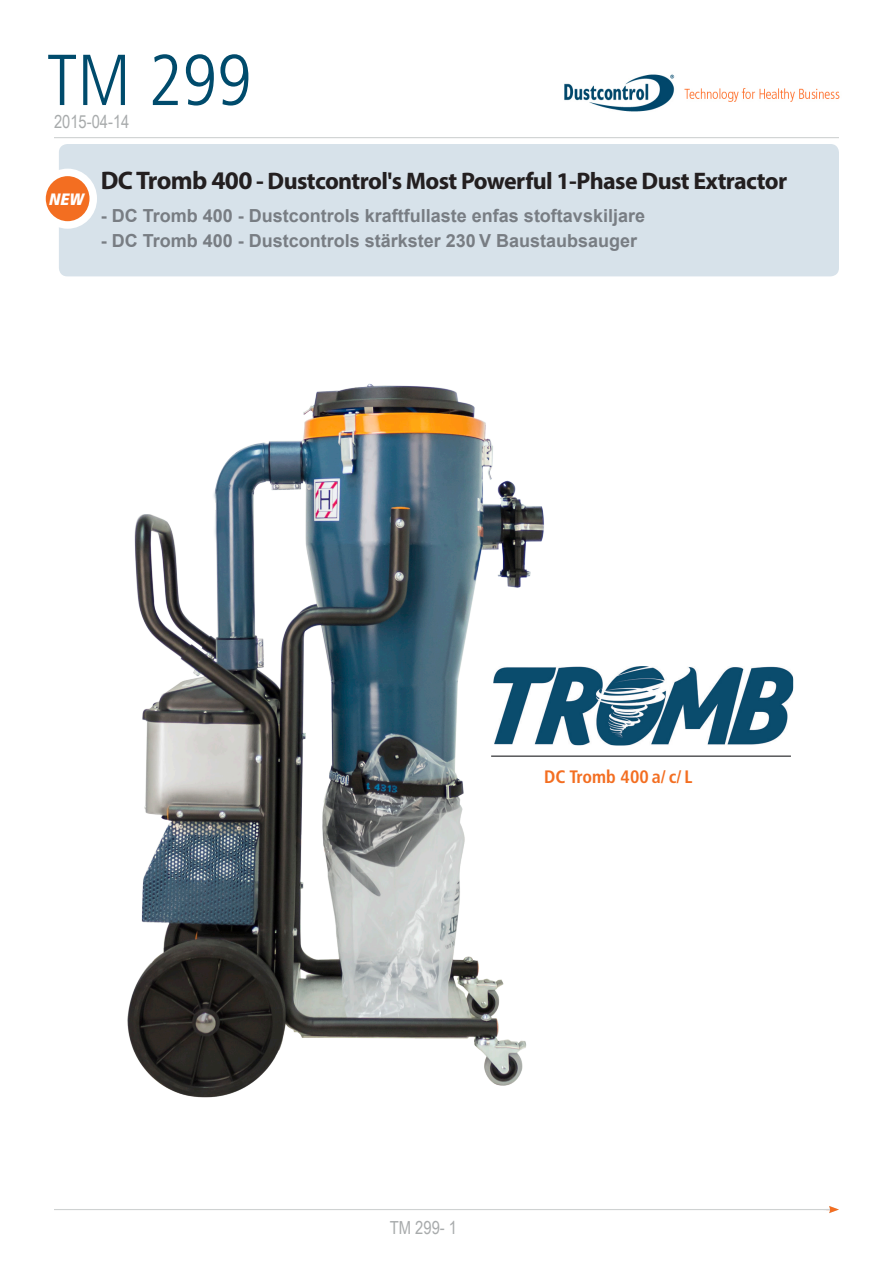
<style>
.page{position:relative;width:893px;height:1263px;background:#fff}
.page>*{position:absolute;margin:0;border:0;box-sizing:border-box;transform-origin:0 0}
.t1{font:300 condensed 72px "Frutiger LT Pro";color:#004b6c}
.Header_Rubrik_Arial{font:700 24px "Myriad Pro";letter-spacing:-.025em;color:#231f20}
.Header_Subrubrik_Ari{font:700 18px "Arial";color:#787d83}
.t2{font:18px "Arial Narrow";color:#a8abac}
.Rubrik_Tabell_Frutig{font:700 condensed 18px "Frutiger LT Pro";color:#f36e21}
.t3{font:16.5px "Frutiger LT Pro Extra Blk Cn Ita";color:#fff}
.s1{font-size:25.5px}
</style>
<div class="page">
<div style="left:59px;top:144px;width:780px;height:132px;background:#d7e2ea;border-radius:9px"></div>
<div style="left:42px;top:172px;width:51px;height:53px;background:#f36e21;border-radius:50%"></div>
<div style="left:38px;top:169px;width:59px;height:60px;border:8px solid #fff;border-radius:50%"></div>
<img style="left:127px;top:383px;width:500px;height:715px">
<img style="left:493px;top:666px;width:300px;height:79px">
<hr style="left:491px;top:755px;width:300px;height:2px;background:#57585a">
<hr style="left:54px;top:137px;width:785px;height:1px;background:#cfd2d2">
<hr style="left:54px;top:1209px;width:777px;height:1px;background:#cfd2d2">
<img style="left:564px;top:74px;width:276px;height:38px">
<svg style="left:824px;top:1206px;width:15px;height:7px"></svg>
<h1 class="t1" style="left:47px;top:39px;width:206px">TM 299</h1>
<p class="t2" style="left:54px;top:109px;width:77px">2015-04-14</p>
<p class="t3" style="left:50px;top:189px;width:36px">NEW</p>
<p class="Header_Rubrik_Arial" style="left:101px;top:165px;width:688px"><span class="s1">DC Tromb 400</span> - Dustcontrol's Most Powerful 1-Phase Dust Extractor</p>
<p class="Header_Subrubrik_Ari" style="left:101px;top:203px;width:546px">- DC Tromb 400 - Dustcontrols kraftfullaste enfas stoftavskiljare</p>
<p class="Header_Subrubrik_Ari" style="left:101px;top:228px;width:538px">- DC Tromb 400 - Dustcontrols stärkster 230 V Baustaubsauger</p>
<p class="Rubrik_Tabell_Frutig" style="left:544px;top:766px;width:150px">DC Tromb 400 a/ c/ L</p>
<p class="t2" style="left:390px;top:1215px;width:69px">TM 299- 1</p>
</div>
